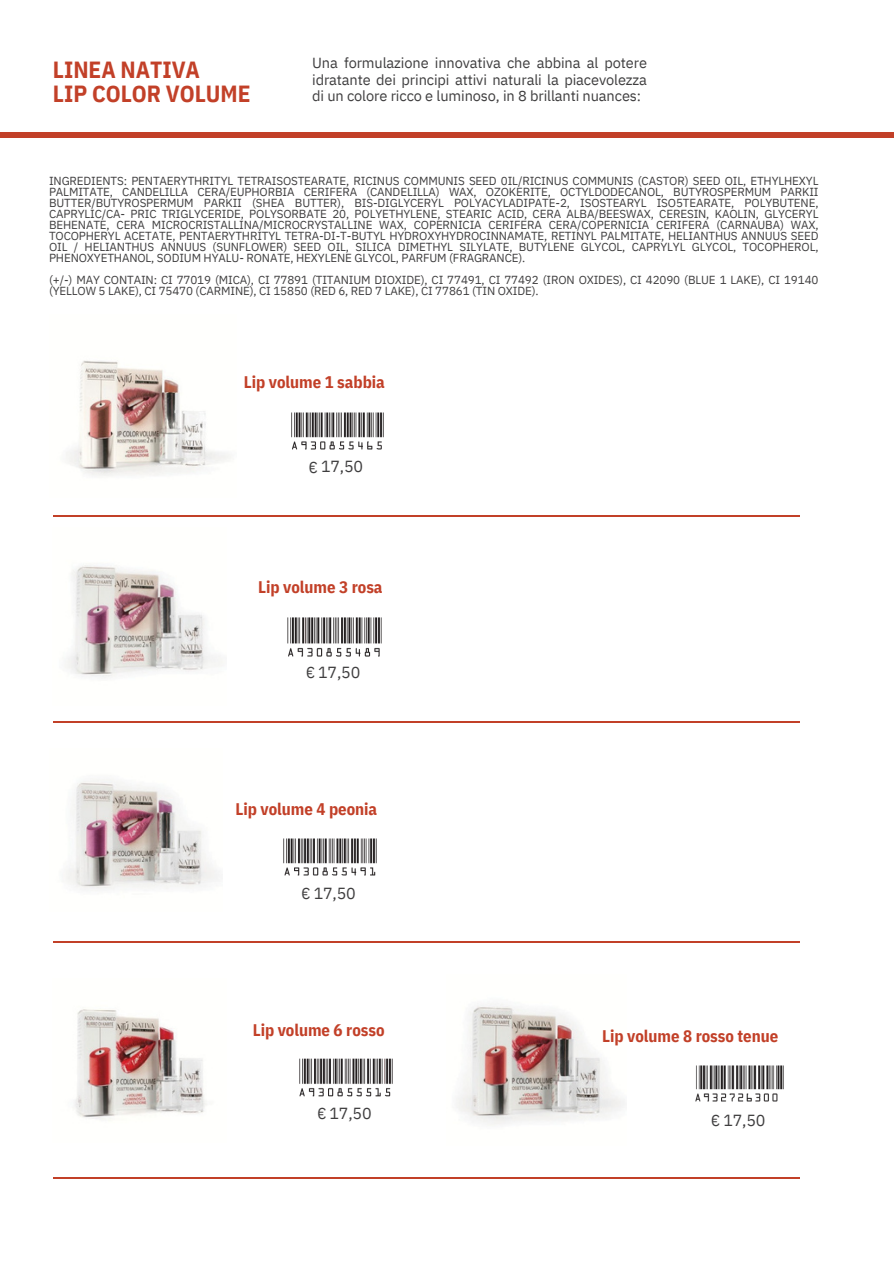
<style>
.page{position:relative;width:894px;height:1264px;background:#fff}
.page>*{position:absolute;margin:0;border:0;box-sizing:border-box;transform-origin:0 0}
.t1{font:700 23.4px/24px "IBM Plex Sans Cond";color:#c24028}
.t2{font:700 16.8px "IBM Plex Sans Cond";color:#c24028}
.t3{font:16.05px "IBM Plex Sans";letter-spacing:-.01em;color:#3f3e3f}
.t4{font:14.55px/16.4px "IBM Plex Sans";letter-spacing:-.01em;color:#3f3e3f;text-align:justify}
.t5{font:11.7px/10.9px "IBM Plex Sans";letter-spacing:-.01em;color:#3f3e3f;text-align:justify}
.s1{font-family:"IBM Plex Sans Cond"}
</style>
<div class="page">
<div style="left:0;top:132px;width:893px;height:6px;background:#c24028"></div>
<img style="left:456px;top:1004px;width:169px;height:122px">
<img style="left:74px;top:1009px;width:133px;height:112px">
<img style="left:66px;top:779px;width:153px;height:112px">
<img style="left:65px;top:565px;width:158px;height:113px">
<img style="left:66px;top:360px;width:165px;height:116px">
<img style="left:283px;top:838px;width:94px;height:38px">
<img style="left:291px;top:412px;width:93px;height:38px">
<img style="left:287px;top:617px;width:95px;height:40px">
<hr style="left:53px;top:515px;width:746px;height:1px;background:#c24028">
<hr style="left:53px;top:721px;width:746px;height:1px;background:#c24028">
<hr style="left:53px;top:941px;width:746px;height:1px;background:#c24028">
<hr style="left:53px;top:1177px;width:746px;height:1px;background:#c24028">
<img style="left:695px;top:1065px;width:89px;height:37px">
<img style="left:299px;top:1058px;width:94px;height:39px">
<h2 class="t1" style="left:53px;top:57px;width:199px">LINEA NATIVA<br>LIP COLOR VOLUME</h2>
<p class="t4" style="left:312px;top:55px;width:336px">Una formulazione innovativa che abbina al potere idratante dei principi attivi naturali la piacevolezza di un colore ricco e luminoso, in 8 brillanti nuances:</p>
<p class="t5" style="left:49px;top:175px;width:770px">INGREDIENTS: PENTAERYTHRITYL TETRAISOSTEARATE, RICINUS COMMUNIS SEED 0IL/RICINUS COMMUNIS (CASTOR) SEED OIL, ETHYLHEXYL PALMITATE, CANDELILLA CERA/EUPHORBIA CERIFERA (CANDELILLA) WAX, OZOKERITE, OCTYLDODECANOL, BUTYROSPERMUM PARKII BUTTER/BUTYROSPERMUM PARKII (SHEA BUTTER), BIS-DIGLYCERYL POLYACYLADIPATE-2, ISOSTEARYL ISO5TEARATE, POLYBUTENE, CAPRYLIC/CA- PRIC TRIGLYCERIDE, POLYSORBATE 20, POLYETHYLENE, STEARIC ACID, CERA ALBA/BEESWAX, CERESIN, KAOLIN, GLYCERYL BEHENATE, CERA MICROCRISTALLINA/MICROCRYSTALLINE WAX, COPERNICIA CERIFERA CERA/COPERNICIA CERIFERA (CARNAUBA) WAX, TOCOPHERYL ACETATE, PENTAERYTHRITYL TETRA-DI-T-BUTYL HYDROXYHYDROCINNAMATE, RETINYL PALMITATE, HELIANTHUS ANNUUS SEED OIL / HELIANTHUS ANNUUS (SUNFLOWER) SEED OIL, SILICA DIMETHYL SILYLATE, BUTYLENE GLYCOL, CAPRYLYL GLYCOL, TOCOPHEROL, PHENOXYETHANOL, SODIUM HYALU- RONATE, HEXYLENE GLYCOL, PARFUM (FRAGRANCE).</p>
<p class="t5" style="left:49px;top:274px;width:770px">(+/-) MAY CONTAIN: CI 77019 (MICA), CI 77891 (TITANIUM DIOXIDE), CI 77491, CI 77492 (IRON OXIDES), CI 42090 (BLUE 1 LAKE), CI 19140 (YELLOW 5 LAKE), CI 75470 (CARMINE), CI 15850 (RED 6, RED 7 LAKE), CI 77861 (TIN OXIDE).</p>
<p class="t2" style="left:244px;top:371px;width:143px">Lip volume 1 sabbia</p>
<p class="t3" style="left:309px;top:456px;width:56px"><span class="s1">€</span> 17,50</p>
<p class="t2" style="left:258px;top:575px;width:126px">Lip volume 3 rosa</p>
<p class="t3" style="left:306px;top:661px;width:56px"><span class="s1">€</span> 17,50</p>
<h3 class="t2" style="left:235px;top:798px;width:143px">Lip volume 4 peonia</h3>
<h2 class="t3" style="left:301px;top:882px;width:56px"><span class="s1">€</span> 17,50</h2>
<p class="t2" style="left:252px;top:1019px;width:133px">Lip volume 6 rosso</p>
<h2 class="t2" style="left:602px;top:1024px;width:177px">Lip volume 8 rosso tenue</h2>
<h3 class="t3" style="left:317px;top:1102px;width:56px"><span class="s1">€</span> 17,50</h3>
<p class="t3" style="left:711px;top:1109px;width:56px"><span class="s1">€</span> 17,50</p>
</div>
